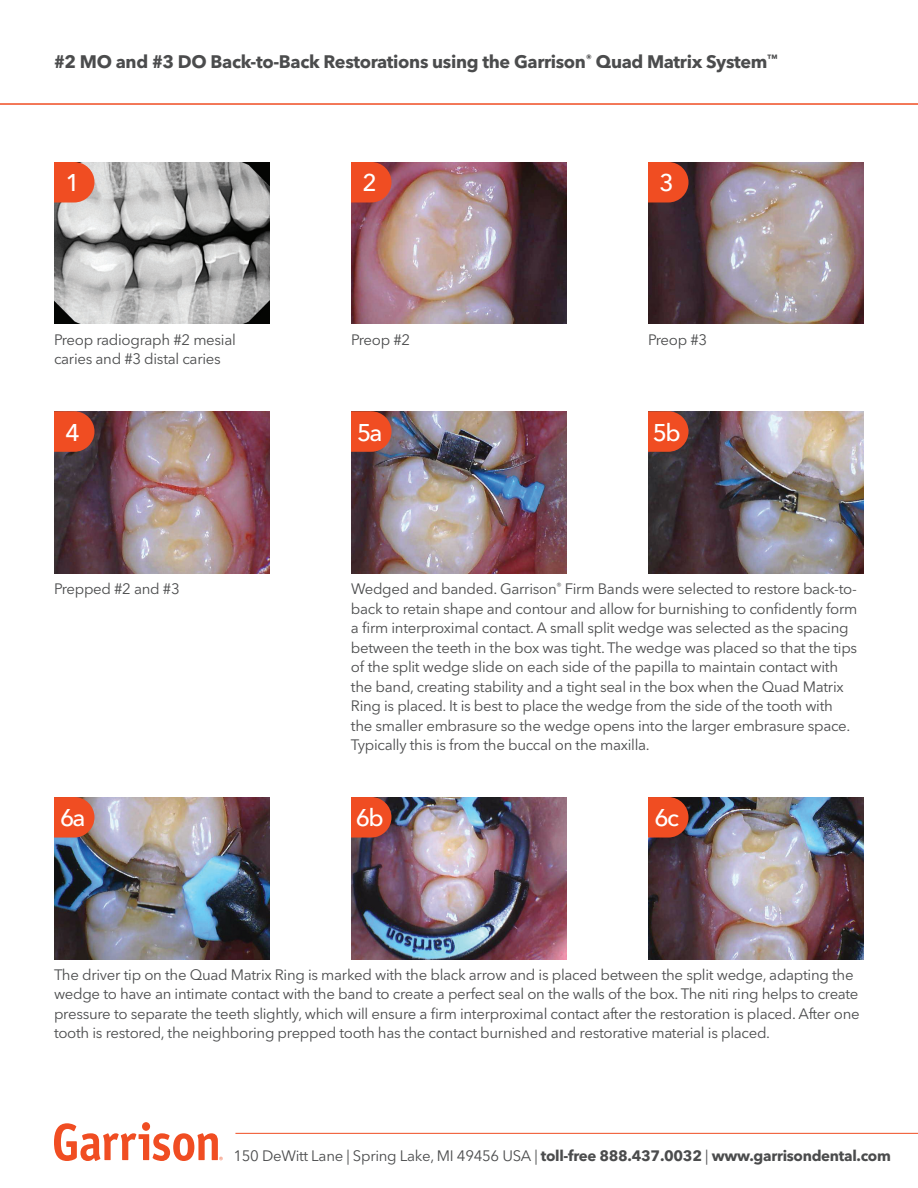
<style>
.page{position:relative;width:918px;height:1188px;background:#fff}
.page>*{position:absolute;margin:0;border:0;box-sizing:border-box;transform-origin:0 0}
.t1{font:500 24px "Avenir Next World";letter-spacing:-.075em;color:#fff}
.t2{font:700 18px "Avenir Next World";letter-spacing:-.02em;color:#4b4c4d}
.t3{font:15px/19.5px "Avenir Next World";letter-spacing:-.02em;color:#4b4c4d}
.t4{font:700 15px "Avenir Next World";letter-spacing:-.02em;color:#4b4c4d}
.s1{font-weight:400}
</style>
<div class="page">
<hr style="left:235px;top:1133px;width:683px;height:1px;background:#f04d22">
<svg style="left:54px;top:1122px;width:169px;height:39px"></svg>
<img style="left:351px;top:162px;width:216px;height:162px">
<img style="left:648px;top:162px;width:216px;height:162px">
<img style="left:54px;top:162px;width:216px;height:162px">
<svg style="left:54px;top:162px;width:40px;height:40px;background:#ec5932"></svg>
<svg style="left:351px;top:162px;width:41px;height:40px;background:#e34c28"></svg>
<svg style="left:648px;top:162px;width:40px;height:40px;background:#dd4822"></svg>
<img style="left:648px;top:411px;width:216px;height:162px">
<img style="left:351px;top:411px;width:216px;height:162px">
<img style="left:54px;top:411px;width:216px;height:162px">
<svg style="left:54px;top:411px;width:40px;height:41px;background:#dd4a25"></svg>
<svg style="left:351px;top:411px;width:41px;height:41px;background:#dd4d29"></svg>
<svg style="left:648px;top:411px;width:40px;height:41px;background:#dc4a25"></svg>
<img style="left:54px;top:797px;width:216px;height:162px">
<img style="left:648px;top:797px;width:216px;height:162px">
<img style="left:351px;top:797px;width:216px;height:162px">
<svg style="left:54px;top:797px;width:40px;height:41px;background:#e4522b"></svg>
<svg style="left:351px;top:797px;width:41px;height:41px;background:#d94926"></svg>
<svg style="left:648px;top:797px;width:40px;height:41px;background:#d94822"></svg>
<hr style="left:0;top:103px;width:918px;height:2px;background:#f04d22">
<p class="t2" style="left:54px;top:51px;width:725px">#2 MO and #3 DO Back-to-Back Restorations using the Garrison<sup>®</sup> Quad Matrix System<sup>™</sup></p>
<h1 class="t1" style="left:66px;top:169px;width:16px">1</h1>
<h1 class="t1" style="left:363px;top:169px;width:16px">2</h1>
<h1 class="t1" style="left:660px;top:169px;width:16px">3</h1>
<p class="t3" style="left:54px;top:330px;width:183px">Preop radiograph #2 mesial caries and #3 distal caries</p>
<p class="t3" style="left:351px;top:330px;width:61px">Preop #2</p>
<p class="t3" style="left:648px;top:330px;width:61px">Preop #3</p>
<h1 class="t1" style="left:66px;top:418px;width:16px">4</h1>
<h1 class="t1" style="left:357px;top:418px;width:27px">5a</h1>
<h1 class="t1" style="left:653px;top:418px;width:29px">5b</h1>
<p class="t3" style="left:54px;top:579px;width:127px">Prepped #2 and #3</p>
<p class="t3" style="left:351px;top:579px;width:508px">Wedged and banded. Garrison<sup>®</sup> Firm Bands were selected to restore back-to&shy;back to retain shape and contour and allow for burnishing to confidently form a firm interproximal contact. A small split wedge was selected as the spacing between the teeth in the box was tight. The wedge was placed so that the tips of the split wedge slide on each side of the papilla to maintain contact with the band, creating stability and a tight seal in the box when the Quad Matrix Ring is placed. It is best to place the wedge from the side of the tooth with the smaller embrasure so the wedge opens into the larger embrasure space.<br>Typically this is from the buccal on the maxilla.</p>
<h1 class="t1" style="left:60px;top:804px;width:27px">6a</h1>
<h1 class="t1" style="left:356px;top:804px;width:29px">6b</h1>
<h1 class="t1" style="left:655px;top:804px;width:26px">6c</h1>
<p class="t3" style="left:54px;top:965px;width:807px">The driver tip on the Quad Matrix Ring is marked with the black arrow and is placed between the split wedge, adapting the wedge to have an intimate contact with the band to create a perfect seal on the walls of the box. The niti ring helps to create pressure to separate the teeth slightly, which will ensure a firm interproximal contact after the restoration is placed. After one tooth is restored, the neighboring prepped tooth has the contact burnished and restorative material is placed.</p>
<p class="t4" style="left:233px;top:1147px;width:659px"><span class="s1">150 DeWitt Lane | Spring Lake, MI 49456 USA |</span> toll-free 888.437.0032 <span class="s1">|</span> www.garrisondental.com</p>
</div>
